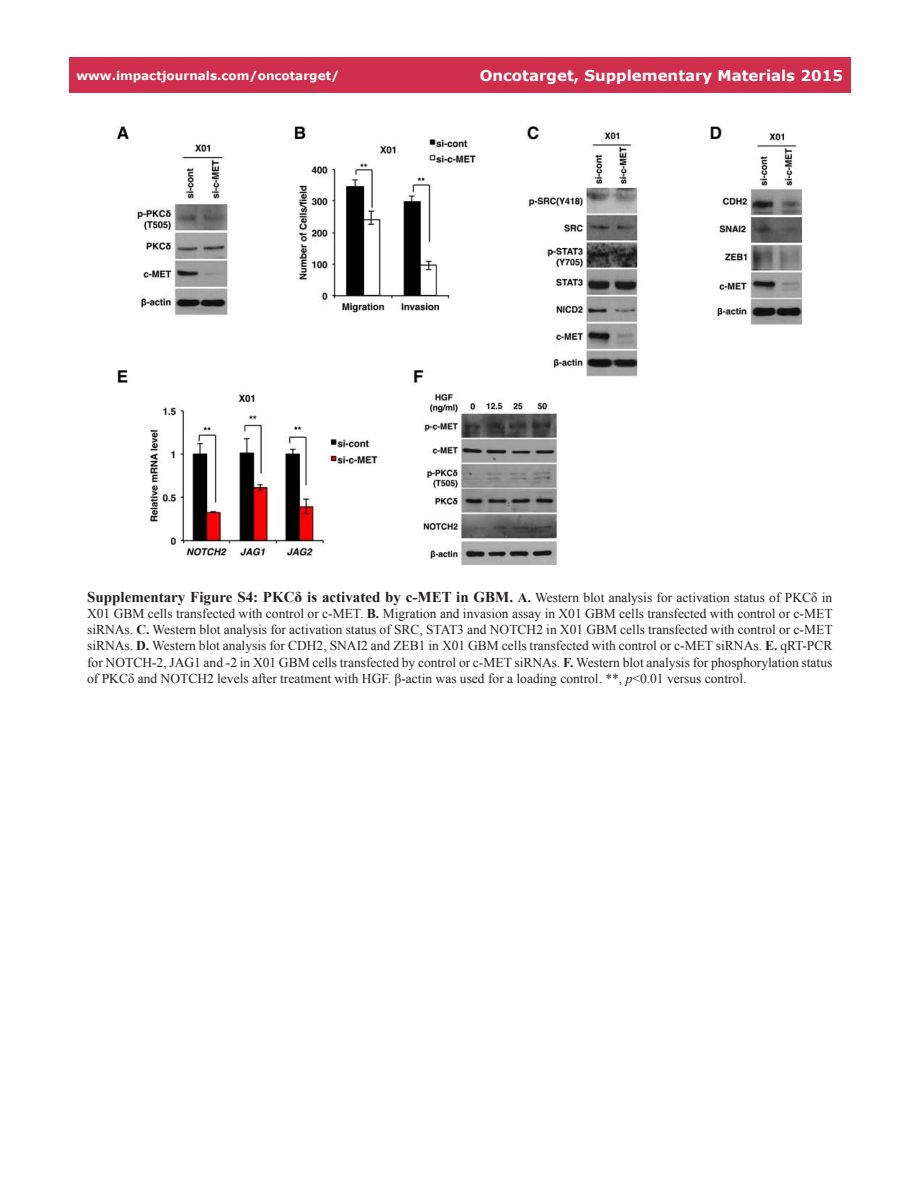
<style>
.page{position:relative;width:918px;height:1188px;background:#fff}
.page>*{position:absolute;margin:0;border:0;box-sizing:border-box;transform-origin:0 0}
.FigureText{font:700 15px "Times New Roman";color:#231f20}
.t1{font:700 15px "Verdana";color:#fff}
.FigureText-2{font:13.5px/16.2px "Times New Roman";color:#231f20;text-align:justify}
.t2{font:700 12px "Verdana";color:#fff}
.s1{font-size:13.5px}
.s2{font-weight:400;font-size:13.5px}
.s3{font-weight:700}
.s4{font-style:italic}
</style>
<div class="page">
<div style="left:69px;top:57px;width:781px;height:36px;background:#cf2e4c"></div>
<img style="left:118px;top:127px;width:684px;height:437px">
<p class="t2" style="left:76px;top:67px;width:264px">www.impactjournals.com/oncotarget/</p>
<p class="t1" style="left:480px;top:65px;width:365px">Oncotarget, Supplementary Materials 2015</p>
<p class="FigureText" style="left:87px;top:586px;width:747px">Supplementary Figure S4: PKCδ is activated by c-MET in GBM. <span class="s1">A.</span> <span class="s2">Western blot analysis for activation status of PKCδ in</span></p>
<p class="FigureText-2" style="left:87px;top:605px;width:747px">X01 GBM cells transfected with control or c-MET. <span class="s3">B.</span> Migration and invasion assay in X01 GBM cells transfected with control or c-MET siRNAs. <span class="s3">C.</span> Western blot analysis for activation status of SRC, STAT3 and NOTCH2 in X01 GBM cells transfected with control or c-MET siRNAs. <span class="s3">D.</span> Western blot analysis for CDH2, SNAI2 and ZEB1 in X01 GBM cells transfected with control or c-MET siRNAs. <span class="s3">E.</span> qRT-PCR for NOTCH-2, JAG1 and -2 in X01 GBM cells transfected by control or c-MET siRNAs. <span class="s3">F.</span> Western blot analysis for phosphorylation status of PKCδ and NOTCH2 levels after treatment with HGF. β-actin was used for a loading control. **, <span class="s4">p</span>&lt;0.01 versus control.</p>
</div>
